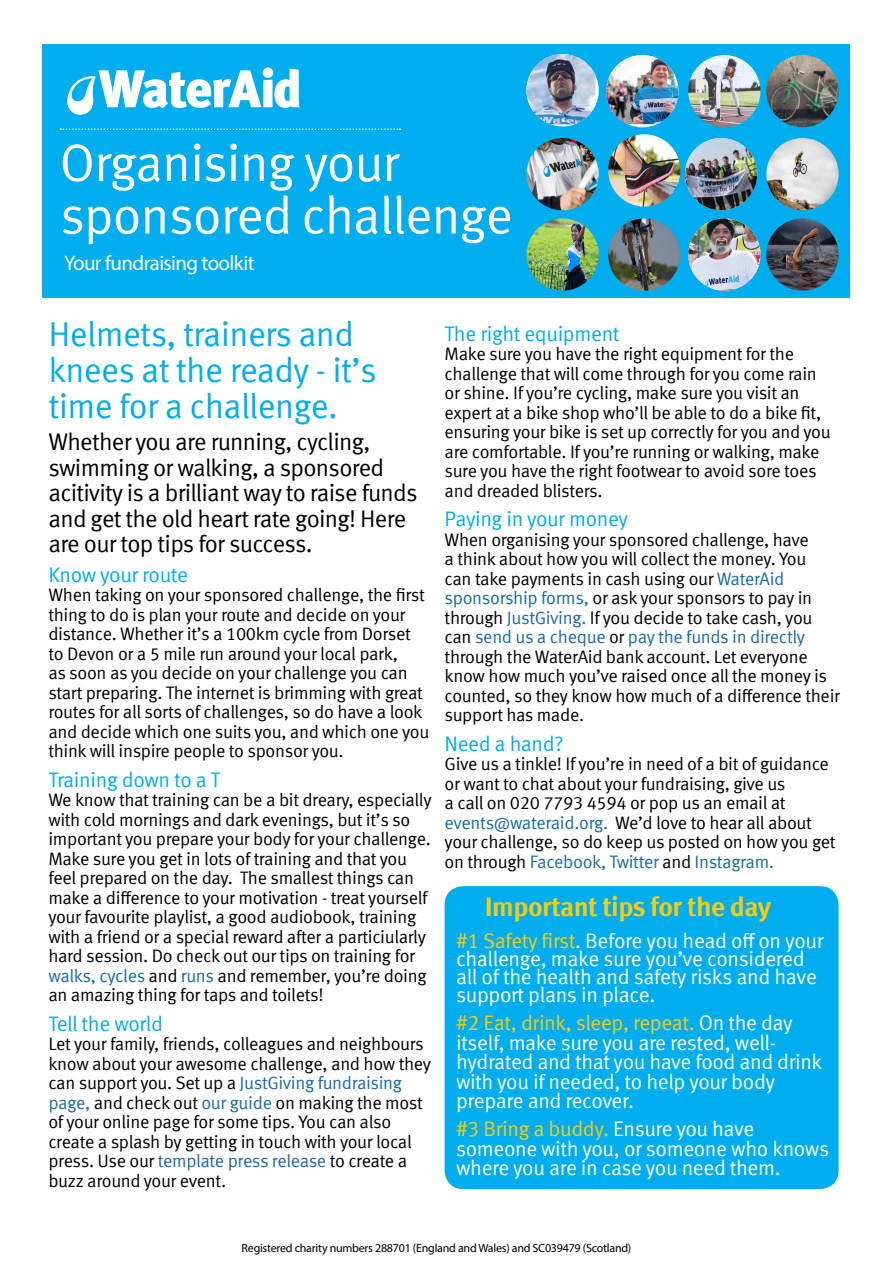
<style>
.page{position:relative;width:893px;height:1263px;background:#fff}
.page>*{position:absolute;margin:0;border:0;box-sizing:border-box;transform-origin:0 0}
.t1{font:52.5px/52.5px "Meta Offc Norm";letter-spacing:-.02em;color:#fff}
.t2{font:34.5px/36px "Meta Offc Norm";letter-spacing:-.02em;color:#00aeef}
.t3{font:700 27px "Meta Offc";letter-spacing:-.02em;color:#f6cb12}
.t4{font:24px/25.5px "Meta Offc Norm";letter-spacing:-.03em;color:#000}
.t5{font:21px/19.5px "Meta Offc Norm";letter-spacing:-.02em;color:#fff}
.t6{font:21px "Meta Offc Norm";letter-spacing:-.02em;color:#00aeef}
.t7{font:21px "Myriad Pro";letter-spacing:-.03em;color:#fff}
.t8{font:18px/19.5px "Meta Offc Norm";letter-spacing:-.02em;color:#000}
.t9{font:12px "Myriad Pro";letter-spacing:-.02em;color:#000}
.s1{color:#1a69ad}
.s2{color:#f6cb12}
</style>
<div class="page">
<div style="left:43px;top:45px;width:807px;height:253px;background:#00aeef"></div>
<img style="left:688px;top:218px;width:72px;height:73px;border-radius:36px">
<img style="left:685px;top:138px;width:72px;height:72px;border-radius:36px">
<img style="left:606px;top:55px;width:72px;height:69px">
<svg style="left:526px;top:54px;width:73px;height:72px"></svg>
<img style="left:526px;top:54px;width:69px;height:70px">
<svg style="left:60px;top:128px;width:340px;height:2px"></svg>
<div style="left:445px;top:887px;width:393px;height:301px;background:#00aeef;border-radius:18px"></div>
<div style="left:445px;top:886px;width:394px;height:303px;border:2px solid #00aeef;border-radius:18px"></div>
<svg style="left:67px;top:68px;width:233px;height:47px"></svg>
<img style="left:526px;top:218px;width:73px;height:73px;border-radius:36px">
<img style="left:526px;top:138px;width:73px;height:72px;border-radius:36px">
<img style="left:608px;top:218px;width:72px;height:73px;border-radius:36px">
<img style="left:766px;top:218px;width:73px;height:73px;border-radius:36px">
<img style="left:608px;top:134px;width:72px;height:73px;border-radius:36px">
<img style="left:766px;top:138px;width:73px;height:72px;border-radius:36px">
<img style="left:688px;top:55px;width:72px;height:72px;border-radius:36px">
<img style="left:766px;top:55px;width:73px;height:72px;border-radius:36px">
<h1 class="t1" style="left:59px;top:138px;width:455px">Organising your sponsored challenge</h1>
<p class="t7" style="left:64px;top:250px;width:192px">Your fundraising toolkit</p>
<h2 class="t2" style="left:48px;top:317px;width:330px">Helmets, trainers and knees at the ready - it’s time for a challenge.</h2>
<h3 class="t4" style="left:48px;top:430px;width:371px">Whether you are running, cycling, swimming or walking, a sponsored acitivity is a brilliant way to raise funds and get the old heart rate going! Here are our top tips for success.</h3>
<p class="t6" style="left:48px;top:562px;width:141px">Know your route</p>
<p class="t8" style="left:48px;top:586px;width:383px">When taking on your sponsored challenge, the first thing to do is plan your route and decide on your distance. Whether it’s a 100km cycle from Dorset to Devon or a 5 mile run around your local park,<br>as soon as you decide on your challenge you can start preparing. The internet is brimming with great routes for all sorts of challenges, so do have a look and decide which one suits you, and which one you think will inspire people to sponsor you.</p>
<p class="t6" style="left:48px;top:767px;width:173px">Training down to a T</p>
<p class="t8" style="left:48px;top:791px;width:385px">We know that training can be a bit dreary, especially with cold mornings and dark evenings, but it’s so important you prepare your body for your challenge.<br>Make sure you get in lots of training and that you feel prepared on the day. The smallest things can make a difference to your motivation - treat yourself your favourite playlist, a good audiobook, training with a friend or a special reward after a particiularly hard session. Do check out our tips on training for <span class="s1">walks, cycles</span> and <span class="s1">runs</span> and remember, you’re doing an amazing thing for taps and toilets!</p>
<p class="t6" style="left:48px;top:1011px;width:116px">Tell the world</p>
<p class="t8" style="left:48px;top:1035px;width:384px">Let your family, friends, colleagues and neighbours know about your awesome challenge, and how they can support you. Set up a <span class="s1">JustGiving fundraising page,</span> and check out <span class="s1">our guide</span> on making the most of your online page for some tips. You can also create a splash by getting in touch with your local press. Use our <span class="s1">template press release</span> to create a buzz around your event.</p>
<p class="t6" style="left:445px;top:321px;width:177px">The right equipment</p>
<p class="t8" style="left:445px;top:345px;width:388px">Make sure you have the right equipment for the challenge that will come through for you come rain or shine. If you’re cycling, make sure you visit an expert at a bike shop who’ll be able to do a bike fit, ensuring your bike is set up correctly for you and you are comfortable. If you’re running or walking, make sure you have the right footwear to avoid sore toes and dreaded blisters.</p>
<p class="t6" style="left:445px;top:507px;width:185px">Paying in your money</p>
<p class="t8" style="left:445px;top:530px;width:397px">When organising your sponsored challenge, have<br>a think about how you will collect the money. You<br>can take payments in cash using our <span class="s1">WaterAid sponsorship forms,</span> or ask your sponsors to pay in through <span class="s1">JustGiving.</span> If you decide to take cash, you can <span class="s1">send us a cheque</span> or <span class="s1">pay the funds in directly </span>through the WaterAid bank account. Let everyone know how much you’ve raised once all the money is counted, so they know how much of a difference their support has made.</p>
<p class="t6" style="left:445px;top:731px;width:121px">Need a hand?</p>
<p class="t8" style="left:445px;top:755px;width:393px">Give us a tinkle! If you’re in need of a bit of guidance or want to chat about your fundraising, give us<br>a call on 020 7793 4594 or pop us an email at <span class="s1">events@wateraid.org.</span> We’d love to hear all about your challenge, so do keep us posted on how you get on through <span class="s1">Facebook, Twitter</span> and <span class="s1">Instagram.</span></p>
<h3 class="t3" style="left:485px;top:891px;width:288px">Important tips for the day</h3>
<p class="t5" style="left:456px;top:932px;width:369px;line-height:18px"><span class="s2">#1 Safety first</span>. Before you head off on your challenge, make sure you’ve considered all of the health and safety risks and have support plans in place.</p>
<p class="t5" style="left:456px;top:1014px;width:368px"><span class="s2">#2 Eat, drink, sleep, repeat.</span> On the day itself, make sure you are rested, well&shy;hydrated and that you have food and drink with you if needed, to help your body prepare and recover.</p>
<p class="t5" style="left:456px;top:1120px;width:375px"><span class="s2">#3 Bring a buddy.</span> Ensure you have someone with you, or someone who knows where you are in case you need them.</p>
<p class="t9" style="left:242px;top:1241px;width:391px">Registered charity numbers 288701 (England and Wales) and SC039479 (Scotland)</p>
</div>
